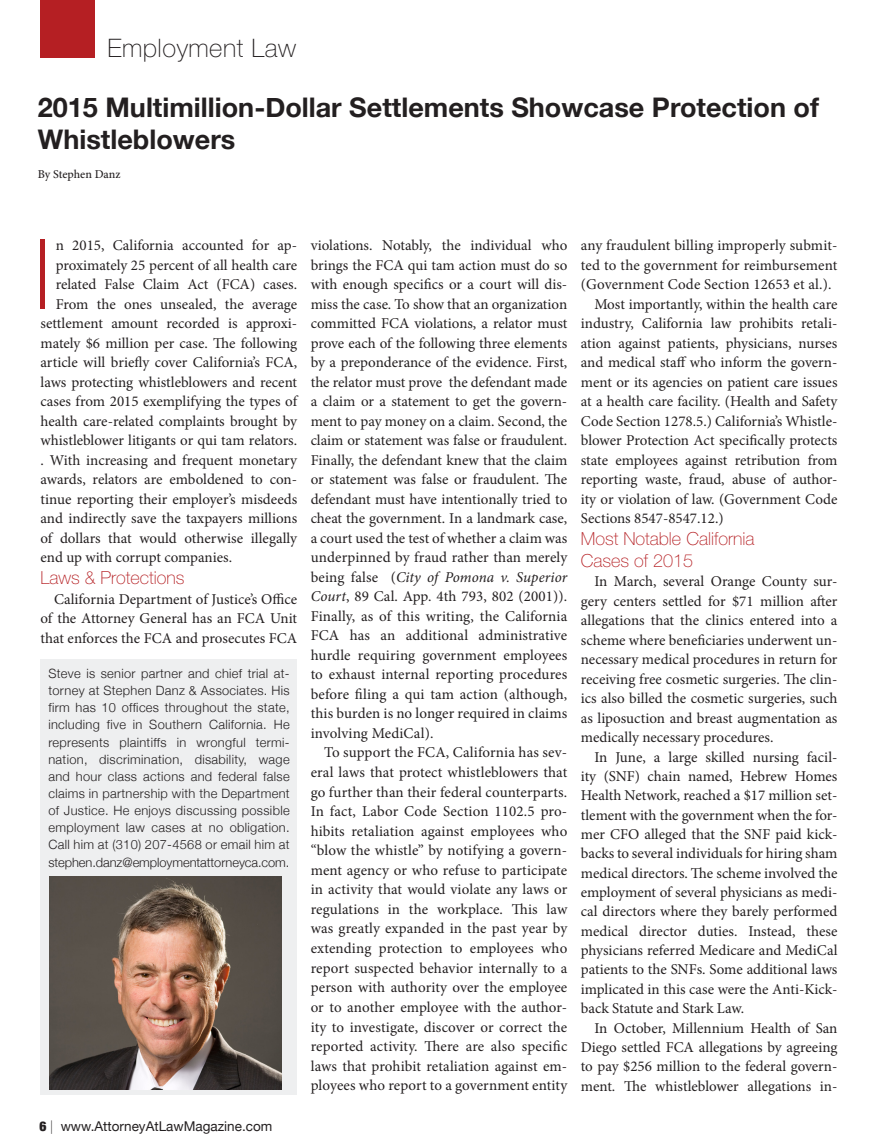
<style>
.page{position:relative;width:878px;height:1148px;background:#fff}
.page>*{position:absolute;margin:0;border:0;box-sizing:border-box;transform-origin:0 0}
.t1{font:100 96.9px "Helvetica Neue";color:#b51f23}
.t2{font:700 27px/32.4px "Helvetica Neue";color:#231f20}
.t3{font:100 25.5px "Helvetica Neue";letter-spacing:.02em;color:#231f20}
.t4{font:100 18px/21.6px "Helvetica Neue";color:#b51f23}
.t5{font:15px/19.5px "Minion Pro";color:#231f20;text-align:justify}
.t6{font:13.5px "Helvetica Neue";color:#231f20}
.Body_Text{font:300 12.9px/17.1px "Helvetica Neue";letter-spacing:.025em;color:#231f20;text-align:justify}
.Body_Text-2{font:300 12.9px "Helvetica Neue";letter-spacing:-.005em;color:#231f20}
.t7{font:500 12px "Minion Pro";letter-spacing:-.005em;color:#231f20}
.s1{font-weight:900;font-stretch:condensed}
.s2{font-weight:100}
.s3{font-style:italic}
</style>
<div class="page">
<div style="left:40px;top:0;width:54px;height:57px;background:#b51f23"></div>
<div style="left:40px;top:658px;width:257px;height:436px;background:#e9ebec"></div>
<img style="left:49px;top:876px;width:233px;height:213px">
<p class="t3" style="left:107px;top:33px;width:190px">Employment Law</p>
<p class="t2" style="left:38px;top:91px;width:782px">2015 Multimillion-Dollar Settlements Showcase Protection of<br>Whistleblowers</p>
<p class="t7" style="left:38px;top:166px;width:84px">By Stephen Danz</p>
<p class="t1" style="left:34px;top:219px;width:18px">I</p>
<p class="t5" style="left:56px;top:236px;width:243px">n 2015, California accounted for ap-</p>
<p class="t5" style="left:56px;top:255px;width:243px">proximately 25 percent of all health care</p>
<p class="t5" style="left:56px;top:275px;width:243px">related False Claim Act (FCA) cases.</p>
<p class="t5" style="left:56px;top:294px;width:243px">From the ones unsealed, the average</p>
<p class="t5" style="left:40px;top:314px;width:258px">settlement amount recorded is approxi-</p>
<p class="t5" style="left:40px;top:333px;width:258px">mately $6 million per case. The following</p>
<p class="t5" style="left:40px;top:353px;width:258px">article will briefly cover California’s FCA,</p>
<p class="t5" style="left:40px;top:372px;width:258px">laws protecting whistleblowers and recent</p>
<p class="t5" style="left:40px;top:392px;width:258px">cases from 2015 exemplifying the types of</p>
<p class="t5" style="left:40px;top:411px;width:258px">health care-related complaints brought by</p>
<p class="t5" style="left:40px;top:431px;width:258px">whistleblower litigants or qui tam relators.</p>
<p class="t5" style="left:40px;top:450px;width:258px">. With increasing and frequent monetary</p>
<p class="t5" style="left:40px;top:470px;width:258px">awards, relators are emboldened to con-</p>
<p class="t5" style="left:40px;top:489px;width:258px">tinue reporting their employer’s misdeeds</p>
<p class="t5" style="left:40px;top:509px;width:258px">and indirectly save the taxpayers millions</p>
<p class="t5" style="left:40px;top:528px;width:258px">of dollars that would otherwise illegally</p>
<p class="t5" style="left:40px;top:548px;width:193px">end up with corrupt companies.</p>
<p class="t4" style="left:40px;top:567px;width:146px">Laws &amp; Protections</p>
<p class="t5" style="left:40px;top:589px;width:258px;text-indent:14px">California Department of Justice’s Office of the Attorney General has an FCA Unit that enforces the FCA and prosecutes FCA</p>
<p class="Body_Text" style="left:48px;top:664px;width:243px">Steve is senior partner and chief trial at&shy;torney at Stephen Danz &amp; Associates. His firm has 10 offices throughout the state, including five in Southern California. He represents plaintiffs in wrongful termi&shy;nation, discrimination, disability, wage and hour class actions and federal false claims in partnership with the Department of Justice. He enjoys discussing possible employment law cases at no obligation.<br>Call him at (310) 207-4568 or email him at</p>
<p class="Body_Text-2" style="left:48px;top:851px;width:242px">stephen.danz@employmentattorneyca.com.</p>
<p class="t6" style="left:39px;top:1116px;width:234px"><span class="s1">6</span> <span class="s2">|</span> www.AttorneyAtLawMagazine.com</p>
<p class="t5" style="left:310px;top:236px;width:258px">violations. Notably, the individual who brings the FCA qui tam action must do so with enough specifics or a court will dis&shy;miss the case. To show that an organization committed FCA violations, a relator must prove each of the following three elements by a preponderance of the evidence. First, the relator must prove the defendant made a claim or a statement to get the govern&shy;ment to pay money on a claim. Second, the claim or statement was false or fraudulent.<br>Finally, the defendant knew that the claim or statement was false or fraudulent. The defendant must have intentionally tried to cheat the government. In a landmark case, a court used the test of whether a claim was underpinned by fraud rather than merely being false (<span class="s3">City of Pomona v. Superior Court</span>, 89 Cal. App. 4th 793, 802 (2001)).<br>Finally, as of this writing, the California FCA has an additional administrative hurdle requiring government employees to exhaust internal reporting procedures before filing a qui tam action (although, this burden is no longer required in claims involving MediCal).</p>
<p class="t5" style="left:310px;top:743px;width:258px;text-indent:14px">To support the FCA, California has sev&shy;eral laws that protect whistleblowers that go further than their federal counterparts.<br>In fact, Labor Code Section 1102.5 pro&shy;hibits retaliation against employees who “blow the whistle” by notifying a govern&shy;ment agency or who refuse to participate in activity that would violate any laws or regulations in the workplace. This law was greatly expanded in the past year by extending protection to employees who report suspected behavior internally to a person with authority over the employee or to another employee with the author&shy;ity to investigate, discover or correct the reported activity. There are also specific laws that prohibit retaliation against em&shy;ployees who report to a government entity</p>
<p class="t5" style="left:580px;top:236px;width:258px">any fraudulent billing improperly submit&shy;ted to the government for reimbursement (Government Code Section 12653 et al.).</p>
<p class="t5" style="left:580px;top:294px;width:258px;text-indent:14px">Most importantly, within the health care industry, California law prohibits retali&shy;ation against patients, physicians, nurses and medical staff who inform the govern&shy;ment or its agencies on patient care issues at a health care facility. (Health and Safety Code Section 1278.5.) California’s Whistle&shy;blower Protection Act specifically protects state employees against retribution from reporting waste, fraud, abuse of author&shy;ity or violation of law. (Government Code Sections 8547-8547.12.)</p>
<p class="t4" style="left:580px;top:528px;width:175px">Most Notable California<br>Cases of 2015</p>
<p class="t5" style="left:580px;top:571px;width:258px;text-indent:14px">In March, several Orange County sur&shy;gery centers settled for $71 million after allegations that the clinics entered into a scheme where beneficiaries underwent un&shy;necessary medical procedures in return for receiving free cosmetic surgeries. The clin&shy;ics also billed the cosmetic surgeries, such as liposuction and breast augmentation as medically necessary procedures.</p>
<p class="t5" style="left:580px;top:747px;width:258px;text-indent:14px">In June, a large skilled nursing facil&shy;ity (SNF) chain named, Hebrew Homes Health Network, reached a $17 million set&shy;tlement with the government when the for&shy;mer CFO alleged that the SNF paid kick&shy;backs to several individuals for hiring sham medical directors. The scheme involved the employment of several physicians as medi&shy;cal directors where they barely performed medical director duties. Instead, these physicians referred Medicare and MediCal patients to the SNFs. Some additional laws implicated in this case were the Anti-Kick&shy;back Statute and Stark Law.</p>
<p class="t5" style="left:580px;top:1018px;width:258px;text-indent:14px">In October, Millennium Health of San Diego settled FCA allegations by agreeing to pay $256 million to the federal govern&shy;ment. The whistleblower allegations in-</p>
</div>
